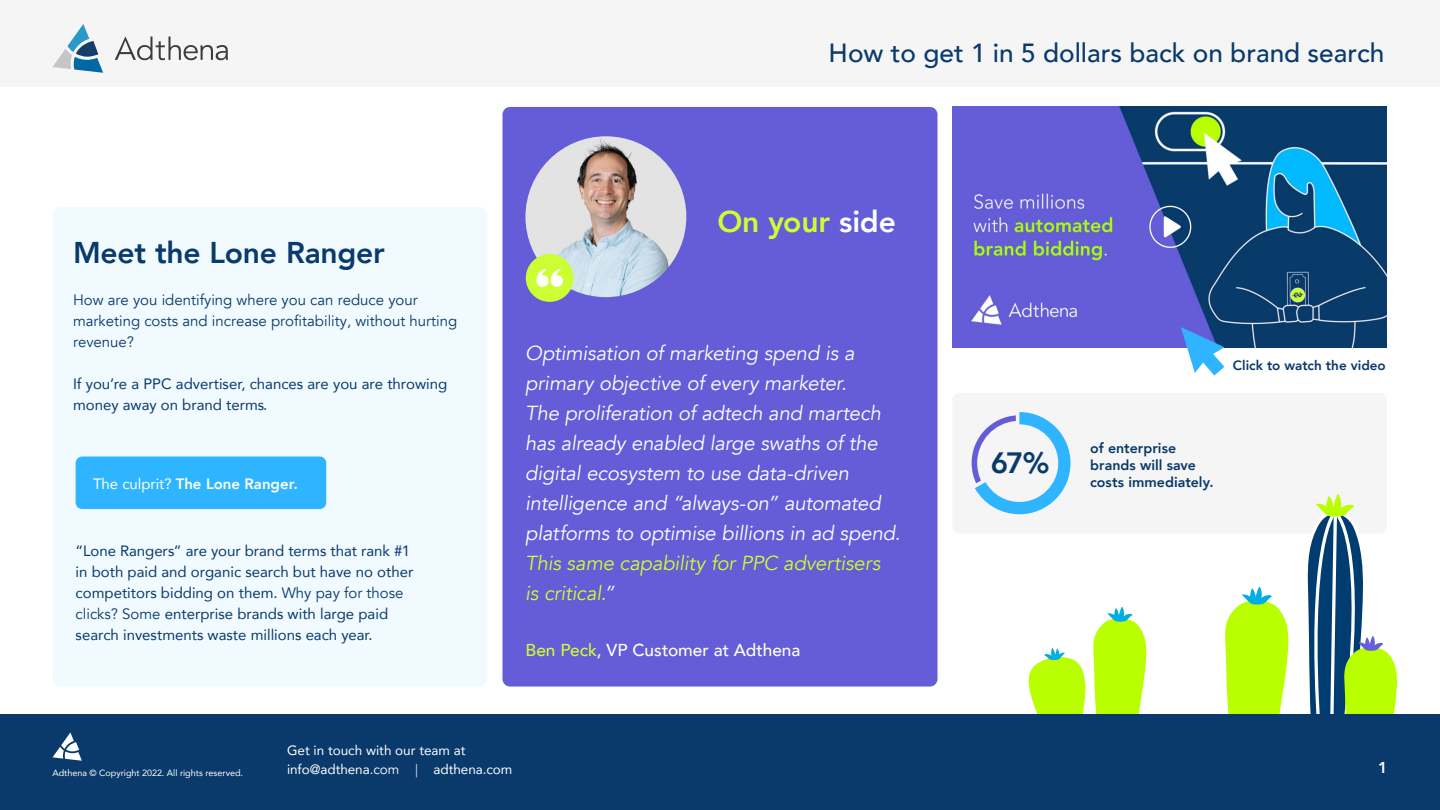
<style>
.page{position:relative;width:1440px;height:810px;background:#fff}
.page>*{position:absolute;margin:0;border:0;box-sizing:border-box;transform-origin:0 0}
.t1{font:800 30px "Avenir";letter-spacing:-.01em;color:#093a6b}
.t2{font:800 30px "Avenir";letter-spacing:-.005em;color:#cf3}
.t3{font:800 29.33px "Avenir";color:#093a6b}
.t4{font:500 26.25px "Avenir";color:#093a6b}
.t5{font:italic 20.25px/30px "Avenir";letter-spacing:-.01em;color:#fff}
.t6{font:italic 20.25px/30px "Avenir";letter-spacing:-.005em;color:#cf3}
.t7{font:500 17.25px "Avenir";color:#fff}
.t8{font:800 15.75px "Avenir";color:#fff}
.t9{font:15px/21px "Avenir";color:#093a6b}
.t10{font:15px/21px "Avenir";color:#093a6b}
.t11{font:800 15px "Avenir";color:#fff}
.t12{font:800 14.17px/17px "Avenir";color:#093a6b}
.t13{font:13.5px/19.5px "Avenir";letter-spacing:-.005em;color:#fff}
.t14{font:800 13.5px "Avenir";color:#093a6b}
.t15{font:9px "Avenir";color:#fff}
.s1{font-style:inherit}
.s2{font-weight:400}
.s3{color:#fff}
.s4{color:#cf3}
.s5{font-weight:300}
</style>
<div class="page">
<div style="left:952px;top:393px;width:435px;height:141px;background:#f5f5f5;border-radius:8px"></div>
<svg style="left:1225px;top:587px;width:64px;height:127px"></svg>
<svg style="left:1307px;top:494px;width:91px;height:220px"></svg>
<div style="left:502px;top:107px;width:436px;height:580px;background:#645dd7;border-radius:8px"></div>
<svg style="left:1028px;top:648px;width:58px;height:66px"></svg>
<svg style="left:1093px;top:607px;width:54px;height:107px"></svg>
<div style="left:53px;top:207px;width:434px;height:479px;background:#f0faff"></div>
<div style="left:0;top:0;width:1440px;height:87px;background:#f5f5f5"></div>
<svg style="left:115px;top:37px;width:113px;height:23px"></svg>
<svg style="left:53px;top:24px;width:50px;height:49px"></svg>
<div style="left:0;top:714px;width:1440px;height:96px;background:#093a6b"></div>
<svg style="left:52px;top:732px;width:30px;height:29px"></svg>
<img style="left:525px;top:136px;width:161px;height:161px;border-radius:80px">
<div style="left:76px;top:457px;width:250px;height:52px;background:#2fb5ff;border-radius:6px"></div>
<div style="left:526px;top:254px;width:48px;height:48px;background:#cf3;border-radius:50%"></div>
<svg style="left:536px;top:269px;width:27px;height:18px"></svg>
<img style="left:953px;top:107px;width:433px;height:240px">
<svg style="left:972px;top:412px;width:99px;height:102px"></svg>
<svg style="left:1181px;top:327px;width:43px;height:49px"></svg>
<h3 class="t4" style="left:829px;top:30px;width:557px">How to get 1 in 5 dollars back on brand search</h3>
<h1 class="t1" style="left:73px;top:229px;width:313px">Meet the Lone Ranger</h1>
<p class="t10" style="left:73px;top:290px;width:386px">How are you identifying where you can reduce your marketing costs and increase profitability, without hurting revenue?</p>
<p class="t9" style="left:73px;top:373px;width:376px">If you’re a PPC advertiser, chances are you are throwing money away on <span class="s1">brand terms</span>.</p>
<p class="t11" style="left:93px;top:472px;width:206px"><span class="s2">The culprit?</span> The Lone Ranger.</p>
<p class="t9" style="left:76px;top:540px;width:339px">“Lone Rangers” are your brand terms that rank #1 in both paid and organic search but have no other competitors bidding on them. <span class="s1">Why pay for those clicks? Some</span> enterprise brands with large paid search investments waste millions each year.</p>
<h1 class="t2" style="left:717px;top:198px;width:180px">On your <span class="s3">side</span></h1>
<p class="t5" style="left:525px;top:338px;width:377px">Optimisation of marketing spend is a primary objective of every marketer.<br>The proliferation of adtech and martech has already enabled large swaths of the digital ecosystem to use data-driven intelligence and “always-on” automated platforms to optimise billions in ad spend.</p>
<h3 class="t6" style="left:525px;top:548px;width:357px">This same capability for PPC advertisers is critical.<span class="s3">”</span></h3>
<p class="t7" style="left:525px;top:635px;width:277px"><span class="s4">Ben Peck</span>, VP Customer at Adthena</p>
<p class="t15" style="left:52px;top:765px;width:192px">Adthena © Copyright 2022. All rights reserved.</p>
<p class="t13" style="left:287px;top:740px;width:227px">Get in touch with our team at info@adthena<span class="s1">.com</span> <span class="s5">|</span> adthena.com</p>
<h2 class="t3" style="left:991px;top:440px;width:60px">67%</h2>
<p class="t14" style="left:1233px;top:355px;width:155px">Click to watch the video</p>
<p class="t12" style="left:1090px;top:440px;width:125px">of enterprise brands will save costs immediately.</p>
<p class="t8" style="left:1378px;top:756px;width:11px">1</p>
</div>
